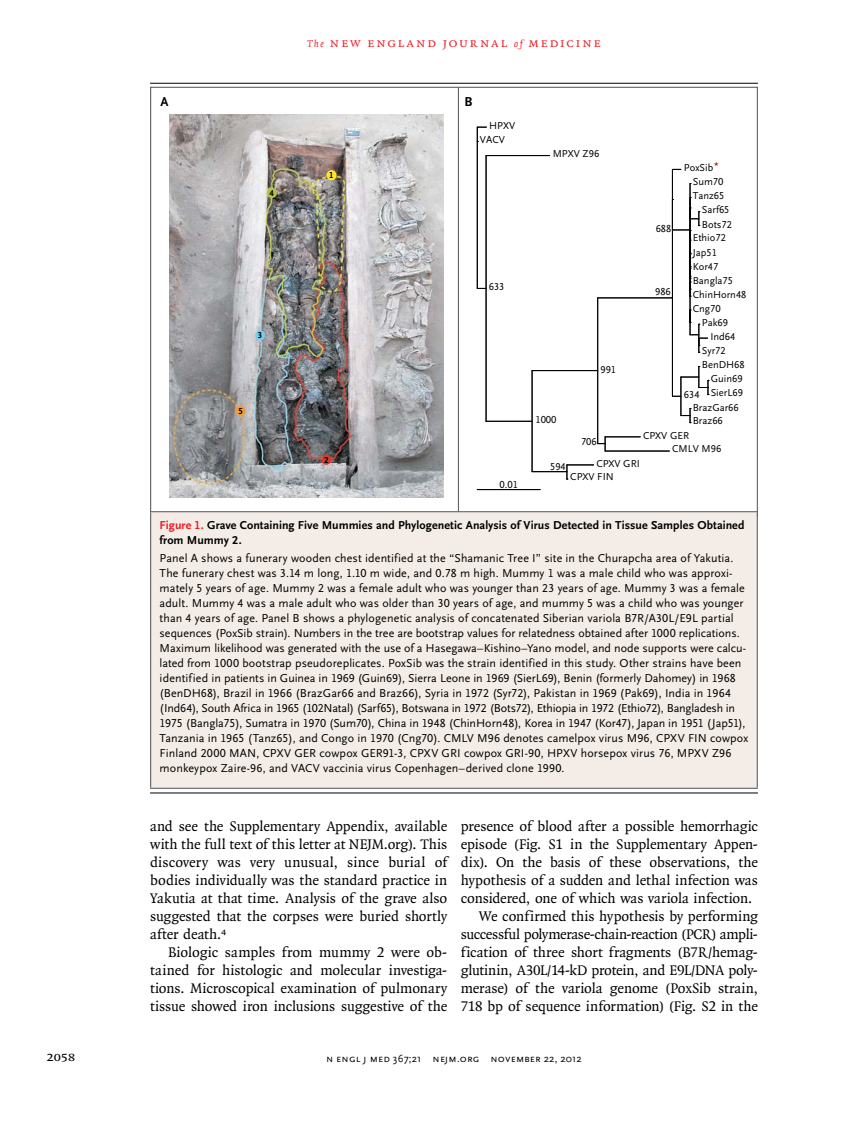
<style>
.page{position:relative;width:851px;height:1134px;background:#fff}
.page>*{position:absolute;margin:0;border:0;box-sizing:border-box;transform-origin:0 0}
.t1{font:15px/18px "OTNEJM Quadraat";letter-spacing:-.01em;color:#000;text-align:justify}
.t2{font:14.25px "OTNEJM Quadraat Cap";color:#000}
.t3{font:13.5px "OTNEJM Quadraat Cap";letter-spacing:.11em;color:#ed1d24}
.t4{font:700 13.5px "OTNEJM Scala Sans LF";color:#000}
.t5{font:12px/15px "OTNEJM Scala Sans LF";letter-spacing:.005em;color:#000}
.t6{font:700 12px/15px "OTNEJM Scala Sans LF";letter-spacing:.005em;color:#000}
.t7{font:10.8px "OTNEJM Scala Sans LF Cap";letter-spacing:.01em;color:#000}
.t8{font:10.5px/13.8px "OTNEJM Scala Sans LF";color:#000}
.t9{font:700 9px "OTNEJM Scala Sans LF";color:#000}
.s1{font-family:"OTNEJM Quadraat";font-style:italic;font-size:10.5px}
.s2{color:#ed1d24}
.s3{font-family:"OTNEJM Scala Sans OSF"}
</style>
<div class="page">
<hr style="left:150px;top:83px;width:608px;height:1px;background:#000">
<svg style="left:169px;top:89px;width:541px;height:422px"></svg>
<img style="left:170px;top:115px;width:274px;height:383px">
<hr style="left:458px;top:87px;width:1px;height:429px;background:#636466">
<hr style="left:477px;top:489px;width:63px;height:1px;background:#000">
<hr style="left:486px;top:155px;width:63px;height:1px;background:#000">
<svg style="left:689px;top:310px;width:18px;height:43px"></svg>
<svg style="left:690px;top:240px;width:1px;height:57px"></svg>
<hr style="left:689px;top:231px;width:1px;height:92px;background:#000">
<hr style="left:689px;top:184px;width:1px;height:92px;background:#000">
<svg style="left:673px;top:197px;width:26px;height:34px"></svg>
<hr style="left:672px;top:169px;width:1px;height:61px;background:#000">
<svg style="left:681px;top:408px;width:10px;height:15px"></svg>
<svg style="left:672px;top:366px;width:37px;height:31px"></svg>
<hr style="left:680px;top:377px;width:1px;height:39px;background:#000">
<hr style="left:597px;top:297px;width:75px;height:1px;background:#000">
<hr style="left:672px;top:200px;width:1px;height:196px;background:#000">
<hr style="left:605px;top:436px;width:35px;height:1px;background:#000">
<hr style="left:605px;top:451px;width:64px;height:1px;background:#000">
<svg style="left:597px;top:437px;width:8px;height:14px"></svg>
<hr style="left:532px;top:370px;width:65px;height:1px;background:#000">
<hr style="left:597px;top:298px;width:1px;height:146px;background:#000">
<hr style="left:532px;top:471px;width:35px;height:1px;background:#000">
<svg style="left:566px;top:464px;width:27px;height:16px"></svg>
<hr style="left:486px;top:421px;width:46px;height:1px;background:#000">
<hr style="left:531px;top:371px;width:1px;height:101px;background:#000">
<hr style="left:485px;top:156px;width:1px;height:265px;background:#000">
<hr style="left:477px;top:127px;width:1px;height:161px;background:#000">
<svg style="left:713px;top:162px;width:6px;height:4px"></svg>
<div style="left:236px;top:406px;width:9px;height:9px;background:#ef9b38;border-radius:50%"></div>
<div style="left:255px;top:331px;width:10px;height:9px;background:#77cdf0;border-radius:50%"></div>
<div style="left:321px;top:455px;width:10px;height:10px;background:#d53b2c;border-radius:50%"></div>
<div style="left:267px;top:188px;width:10px;height:10px;background:#b2c14d;border-radius:50%"></div>
<div style="left:326px;top:171px;width:10px;height:9px;background:#ffe62e;border-radius:50%"></div>
<div style="left:151px;top:512px;width:606px;height:276px;background:#f4ede7"></div>
<hr style="left:150px;top:512px;width:1px;height:276px;background:#636466">
<hr style="left:756px;top:512px;width:1px;height:276px;background:#636466">
<hr style="left:150px;top:511px;width:607px;height:1px;background:#636466">
<hr style="left:150px;top:788px;width:607px;height:1px;background:#636466">
<hr style="left:150px;top:793px;width:608px;height:1px;background:#000">
<p class="t3" style="left:307px;top:35px;width:295px"><span class="s1">The</span> new england journal <span class="s1">of</span> medicine</p>
<p class="t4" style="left:161px;top:94px;width:10px">A</p>
<p class="t4" style="left:464px;top:94px;width:9px">B</p>
<p class="t8" style="left:480px;top:119px;width:37px;text-indent:9px">HPXV<br>VACV</p>
<p class="t9" style="left:269px;top:188px;width:6px">4</p>
<p class="t9" style="left:329px;top:170px;width:6px">1</p>
<p class="t9" style="left:258px;top:330px;width:6px">3</p>
<p class="t9" style="left:238px;top:406px;width:6px">5</p>
<p class="t9" style="left:324px;top:455px;width:6px">2</p>
<p class="t8" style="left:489px;top:280px;width:17px">633</p>
<p class="t8" style="left:499px;top:478px;width:20px">0.01</p>
<p class="t8" style="left:552px;top:147px;width:48px">MPXV Z96</p>
<p class="t8" style="left:535px;top:413px;width:22px">1000</p>
<p class="t8" style="left:600px;top:363px;width:17px">991</p>
<p class="t8" style="left:581px;top:435px;width:17px">706</p>
<p class="t8" style="left:655px;top:222px;width:17px">688</p>
<p class="t8" style="left:655px;top:285px;width:17px">986</p>
<p class="t8" style="left:684px;top:161px;width:31px">PoxSib</p>
<p class="t8" style="left:692px;top:175px;width:32px">Sum70</p>
<p class="t8" style="left:692px;top:189px;width:33px">Tanz65</p>
<p class="t8" style="left:701px;top:203px;width:29px">Sarf65</p>
<p class="t8" style="left:701px;top:218px;width:32px">Bots72</p>
<p class="t8" style="left:692px;top:231px;width:35px">Ethio72</p>
<p class="t8" style="left:692px;top:246px;width:26px">Jap51</p>
<p class="t8" style="left:692px;top:259px;width:27px">Kor47</p>
<p class="t8" style="left:692px;top:274px;width:42px">Bangla75</p>
<p class="t8" style="left:692px;top:287px;width:55px">ChinHorn48</p>
<p class="t8" style="left:692px;top:302px;width:29px">Cng70</p>
<p class="t8" style="left:701px;top:316px;width:28px">Pak69</p>
<p class="t8" style="left:710px;top:330px;width:27px">Ind64</p>
<p class="t8" style="left:701px;top:344px;width:25px">Syr72</p>
<p class="t8" style="left:701px;top:358px;width:44px;line-height:14.2px;text-align:right">BenDH68<br>Guin69</p>
<p class="t8" style="left:692px;top:400px;width:48px">BrazGar66<br>Braz66</p>
<p class="t8" style="left:710px;top:386px;width:34px">SierL69</p>
<p class="t8" style="left:684px;top:388px;width:17px">634</p>
<p class="t8" style="left:672px;top:428px;width:51px;text-indent:-29px">CPXV GER<br>CMLV M96</p>
<p class="t8" style="left:570px;top:456px;width:71px;text-indent:26px">CPXV GRI<br>CPXV FIN</p>
<p class="t8" style="left:550px;top:460px;width:17px">594</p>
<p class="t6" style="left:160px;top:518px;width:586px"><span class="s2">Figure 1.</span> Grave Containing Five Mummies and Phylogenetic Analysis of Virus Detected in Tissue Samples Obtained from Mummy 2.</p>
<p class="t5" style="left:160px;top:551px;width:590px">Panel A shows a funerary wooden chest identified at the “Shamanic Tree I” site in the Churapcha area of Yakutia.<br>The funerary chest was 3.14 m long, 1.10 m wide, and 0.78 m high. Mummy 1 was a male child who was approxi&shy;mately 5 years of age. Mummy 2 was a female adult who was younger than 23 years of age. Mummy 3 was a female adult. Mummy 4 was a male adult who was older than 30 years of age, and mummy 5 was a child who was younger than 4 years of age. Panel B shows a phylogenetic analysis of concatenated Siberian variola B7R/A30L/E9L partial sequences (PoxSib strain). Numbers in the tree are bootstrap values for relatedness obtained after 1000 replications.<br>Maximum likelihood was generated with the use of a Hasegawa–Kishino–Yano model, and node supports were calcu&shy;lated from 1000 bootstrap pseudoreplicates. PoxSib was the strain identified in this study. Other strains have been identified in patients in Guinea in 1969 (Guin69), Sierra Leone in 1969 (SierL69), Benin (formerly Dahomey) in 1968 (BenDH68), Brazil in 1966 (BrazGar66 and Braz66), Syria in 1972 (Syr72), Pakistan in 1969 (Pak69), India in 1964 (Ind64), South Africa in 1965 (102Natal) (Sarf65), Botswana in 1972 (Bots72), Ethiopia in 1972 (Ethio72), Bangladesh in 1975 (Bangla75), Sumatra in 1970 (Sum70), China in 1948 (ChinHorn48), Korea in 1947 (Kor47), Japan in 1951 (Jap51), Tanzania in 1965 (Tanz65), and Congo in 1970 (Cng70). CMLV M96 denotes camelpox virus M96, CPXV FIN cowpox Finland 2000 MAN, CPXV GER cowpox GER91-3, CPXV GRI cowpox GRI-90, HPXV horsepox virus 76, MPXV Z96 monkeypox Zaire-96, and VACV vaccinia virus Copenhagen–derived clone 1990.</p>
<p class="t1" style="left:150px;top:817px;width:299px">and see the Supplementary Appendix, available with the full text of this letter at NEJM.org). This discovery was very unusual, since burial of bodies individually was the standard practice in Yakutia at that time. Analysis of the grave also suggested that the corpses were buried shortly after death.<sup>4</sup></p>
<p class="t1" style="left:150px;top:943px;width:299px;text-indent:18px">Biologic samples from mummy 2 were ob&shy;tained for histologic and molecular investiga&shy;tions. Microscopical examination of pulmonary tissue showed iron inclusions suggestive of the</p>
<p class="t1" style="left:460px;top:817px;width:299px">presence of blood after a possible hemorrhagic</p>
<p class="t1" style="left:460px;top:835px;width:298px">episode (Fig. S1 in the Supplementary Appen-</p>
<p class="t1" style="left:460px;top:853px;width:299px">dix). On the basis of these observations, the</p>
<p class="t1" style="left:460px;top:871px;width:299px">hypothesis of a sudden and lethal infection was</p>
<p class="t1" style="left:460px;top:889px;width:293px">considered, one of which was variola infection.</p>
<p class="t1" style="left:478px;top:907px;width:281px">We confirmed this hypothesis by performing</p>
<p class="t1" style="left:460px;top:925px;width:298px">successful polymerase-chain-reaction (PCR) ampli-</p>
<p class="t1" style="left:460px;top:943px;width:298px">fication of three short fragments (B7R/hemag-</p>
<p class="t1" style="left:460px;top:961px;width:298px">glutinin, A30L/14-kD protein, and E9L/DNA poly-</p>
<p class="t1" style="left:460px;top:979px;width:299px">merase) of the variola genome (PoxSib strain,</p>
<p class="t1" style="left:460px;top:997px;width:298px">718 bp of sequence information) (Fig. S2 in the</p>
<p class="t2" style="left:46px;top:1048px;width:30px">2058</p>
<p class="t7" style="left:326px;top:1053px;width:257px">n engl j med <span class="s3">367;21</span> nejm.org november <span class="s3">22</span>, <span class="s3">2012</span></p>
</div>
